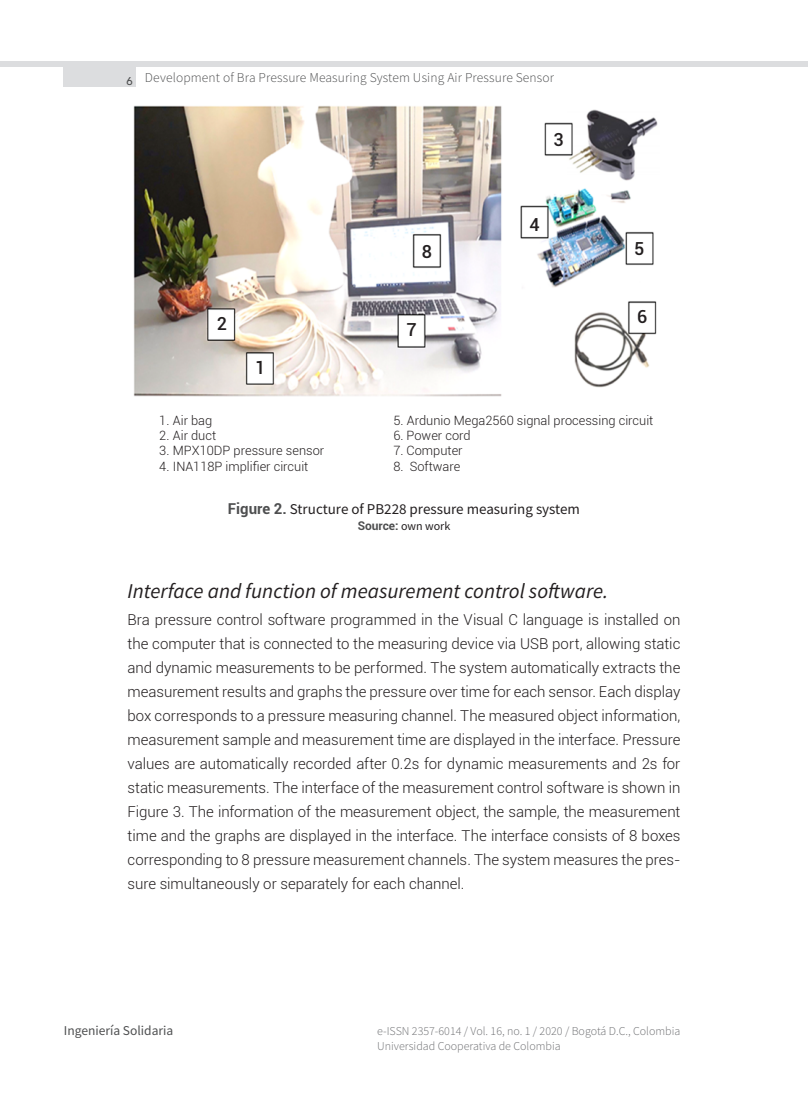
<style>
.page{position:relative;width:808px;height:1106px;background:#fff}
.page>*{position:absolute;margin:0;border:0;box-sizing:border-box;transform-origin:0 0}
.t1{font:italic 21px "Source Sans Pro";color:#231f20}
.t2{font:500 18px "Roboto";color:#231f20}
.t3{font:300 15px/24px "Roboto";color:#231f20;text-align:justify}
.t4{font:15px "Source Sans Pro";color:#231f20}
.t5{font:300 13.5px "Source Sans Pro";letter-spacing:.01em;color:#4e4f50}
.t6{font:13.5px "Source Sans Pro";color:#4e4f50}
.t7{font:300 12.75px "Roboto";color:#231f20}
.t8{font:300 12px/14.4px "Source Sans Pro";color:#6c6d70}
.t9{font:700 12px "Roboto";color:#4e4f50}
.s1{font-family:"Roboto";font-weight:700;color:#4e4f50}
.s2{font-family:"Source Sans Pro";font-weight:400;color:#231f20}
</style>
<div class="page">
<div style="left:0;top:61px;width:808px;height:6px;background:#dcdddf"></div>
<div style="left:64px;top:63px;width:72px;height:24px;background:#dcdddf"></div>
<img style="left:133px;top:105px;width:525px;height:291px">
<p class="t5" style="left:127px;top:69px;width:429px"><sub>6</sub> Development of Bra Pressure Measuring System Using Air Pressure Sensor</p>
<p class="t2" style="left:217px;top:310px;width:12px">2</p>
<p class="t2" style="left:255px;top:355px;width:12px">1</p>
<p class="t2" style="left:422px;top:238px;width:12px">8</p>
<p class="t2" style="left:407px;top:316px;width:12px">7</p>
<p class="t2" style="left:553px;top:127px;width:12px">3</p>
<p class="t2" style="left:529px;top:212px;width:12px">4</p>
<p class="t2" style="left:634px;top:236px;width:12px">5</p>
<p class="t2" style="left:637px;top:304px;width:12px">6</p>
<p class="t7" style="left:159px;top:411px;width:55px">1. Air bag</p>
<p class="t7" style="left:159px;top:426px;width:58px">2. Air duct</p>
<p class="t7" style="left:159px;top:442px;width:166px">3. MPX10DP pressure sensor</p>
<p class="t7" style="left:159px;top:457px;width:151px">4. INA118P implifier circuit</p>
<p class="t7" style="left:393px;top:411px;width:262px">5. Ardunio Mega2560 signal processing circuit</p>
<p class="t7" style="left:393px;top:426px;width:79px">6. Power cord</p>
<p class="t7" style="left:393px;top:442px;width:71px">7. Computer</p>
<p class="t7" style="left:393px;top:457px;width:69px">8. Software</p>
<p class="t4" style="left:228px;top:499px;width:354px"><span class="s1">Figure 2.</span> Structure of PB228 pressure measuring system</p>
<p class="t9" style="left:358px;top:517px;width:94px">Source: <span class="s2">own work</span></p>
<h1 class="t1" style="left:128px;top:577px;width:482px">Interface and function of measurement control software.</h1>
<p class="t3" style="left:128px;top:607px;width:554px">Bra pressure control software programmed in the Visual C language is installed on the computer that is connected to the measuring device via USB port, allowing static and dynamic measurements to be performed. The system automatically extracts the measurement results and graphs the pressure over time for each sensor. Each display box corresponds to a pressure measuring channel. The measured object information, measurement sample and measurement time are displayed in the interface. Pressure values are automatically recorded after 0.2s for dynamic measurements and 2s for static measurements. The interface of the measurement control software is shown in Figure 3. The information of the measurement object, the sample, the measurement time and the graphs are displayed in the interface. The interface consists of 8 boxes corresponding to 8 pressure measurement channels. The system measures the pres&shy;sure simultaneously or separately for each channel.</p>
<p class="t6" style="left:64px;top:1022px;width:111px">Ingeniería Solidaria</p>
<p class="t8" style="left:377px;top:1024px;width:305px">e-ISSN 2357-6014 / Vol. 16, no. 1 / 2020 / Bogotá D.C., Colombia<br>Universidad Cooperativa de Colombia</p>
</div>
